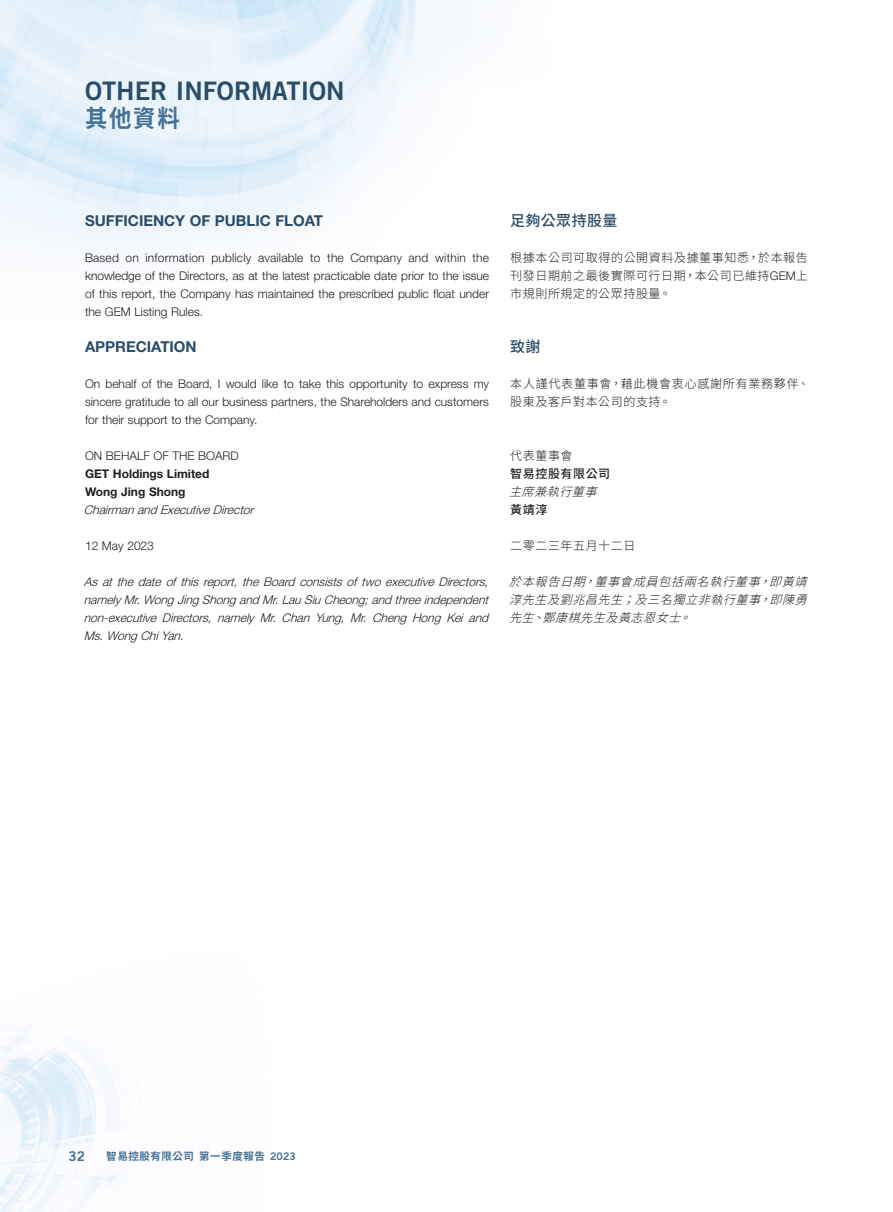
<style>
.page{position:relative;width:893px;height:1212px;background:#fff}
.page>*{position:absolute;margin:0;border:0;box-sizing:border-box;transform-origin:0 0}
.t1{font:25.5px "Trade Gothic LT Std Bd 2";color:#2a4d69}
.t2{font:700 24px "Source Han Sans TC";color:#457196;scale:.93 1}
.Heading_1{font:700 15px "Helvetica Neue LT Std";color:#2a4d69}
.C_Heading_1{font:500 15px "Source Han Sans TC";letter-spacing:.025em;color:#2a4d69}
.t3{font:13.5px "Trade Gothic LT Std Bd 2";color:#457196}
.Body_Text{font:300 12px/18px "Helvetica Neue LT Std";color:#231f20;text-align:justify}
.Body_Text-2{font:italic 300 12px/18px "Helvetica Neue LT Std";color:#231f20;text-align:justify}
.C_Body_Text{font:300 12px/18px "Source Han Sans TC";letter-spacing:.05em;color:#231f20;text-align:justify}
.C_Body_Text-2{font:italic 300 12px/18px "Source Han Sans TC";color:#231f20;text-align:justify}
.Body_Text-3{font:700 12px "Helvetica Neue LT Std";color:#231f20}
.C_Body_Text-3{font:500 12px "Source Han Sans TC";letter-spacing:.05em;color:#231f20}
.t4{font:700 10.5px "Source Han Sans TC";letter-spacing:.05em;color:#457196}
.s1{font-family:"Helvetica Neue LT Std"}
.s2{font-family:"Trade Gothic LT Std Bd 2";font-weight:400}
</style>
<div class="page">
<img style="left:0;top:0;width:441px;height:1212px">
<h1 class="t1" style="left:85px;top:75px;width:261px">OTHER INFORMATION</h1>
<h2 class="t2" style="left:85px;top:105px;width:103px">其他資料</h2>
<p class="Heading_1" style="left:85px;top:211px;width:240px">SUFFICIENCY OF PUBLIC FLOAT</p>
<p class="Body_Text" style="left:85px;top:248px;width:406px">Based on information publicly available to the Company and within the knowledge of the Directors, as at the latest practicable date prior to the issue of this report, the Company has maintained the prescribed public float under the GEM Listing Rules.</p>
<p class="Heading_1" style="left:85px;top:337px;width:113px">APPRECIATION</p>
<p class="Body_Text" style="left:85px;top:374px;width:406px">On behalf of the Board, I would like to take this opportunity to express my sincere gratitude to all our business partners, the Shareholders and customers for their support to the Company.</p>
<p class="Body_Text" style="left:85px;top:446px;width:155px">ON BEHALF OF THE BOARD</p>
<p class="Body_Text-3" style="left:85px;top:466px;width:126px">GET Holdings Limited</p>
<p class="Body_Text-3" style="left:85px;top:484px;width:102px">Wong Jing Shong</p>
<p class="Body_Text-2" style="left:84px;top:500px;width:175px">ChairmanandExecutiveDirector</p>
<p class="Body_Text" style="left:85px;top:536px;width:70px">12 May 2023</p>
<p class="Body_Text-2" style="left:84px;top:572px;width:409px">As at the date of this report, the Board consists of two executive Directors, namely Mr.WongJingShongandMr.LauSiuCheong;andthreeindependent non-executive Directors, namely Mr. Chan Yung, Mr. Cheng Hong Kei and Ms.WongChiYan.</p>
<p class="C_Heading_1" style="left:510px;top:212px;width:109px">足夠公眾持股量</p>
<p class="C_Body_Text" style="left:510px;top:249px;width:299px">根據本公司可取得的公開資料及據董事知悉，於本報告刊發日期前之最後實際可行日期，本公司已維持<span class="s1">GEM</span>上市規則所規定的公眾持股量。</p>
<p class="C_Heading_1" style="left:510px;top:338px;width:32px">致謝</p>
<p class="C_Body_Text" style="left:510px;top:375px;width:301px">本人謹代表董事會，藉此機會衷心感謝所有業務夥伴、股東及客戶對本公司的支持。</p>
<p class="C_Body_Text" style="left:510px;top:447px;width:64px">代表董事會</p>
<p class="C_Body_Text-3" style="left:510px;top:467px;width:102px">智易控股有限公司</p>
<p class="C_Body_Text-2" style="left:509px;top:483px;width:98px">主席兼執行董事</p>
<p class="C_Body_Text-3" style="left:510px;top:503px;width:39px">黃靖淳</p>
<p class="C_Body_Text" style="left:510px;top:537px;width:127px">二零二三年五月十二日</p>
<p class="C_Body_Text-2" style="left:509px;top:573px;width:308px">於本報告日期，董事會成員包括兩名執行董事，即黃靖淳先生及劉兆昌先生；及三名獨立非執行董事，即陳勇先生、鄭康棋先生及黃志恩女士。</p>
<p class="t3" style="left:69px;top:1148px;width:18px">32</p>
<p class="t4" style="left:106px;top:1150px;width:191px">智易控股有限公司 第一季度報告 <span class="s2">2023</span></p>
</div>
